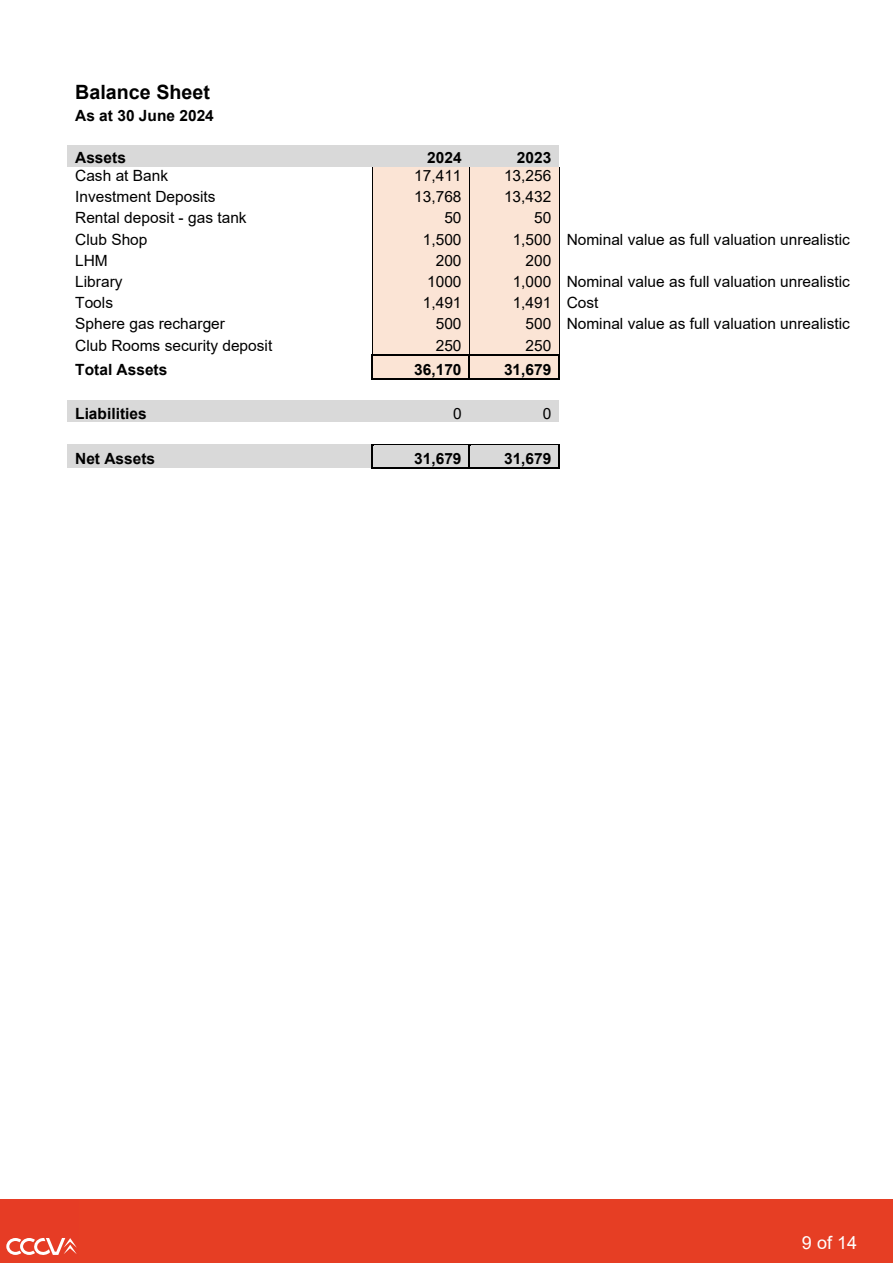
<style>
.page{position:relative;width:893px;height:1263px;background:#fff}
.page>*{position:absolute;margin:0;border:0;box-sizing:border-box;transform-origin:0 0}
.t1{font:700 19.65px "Arial";color:#000}
.t2{font:18px "Arial";color:#fff}
.t3{font:15.45px "Arial";color:#000}
.t4{font:700 15.45px "Arial";color:#000}
</style>
<div class="page">
<div style="left:0;top:1199px;width:893px;height:64px;background:#e63e24"></div>
<svg style="left:6px;top:1238px;width:71px;height:17px"></svg>
<div style="left:68px;top:145px;width:162px;height:22px;background:#d9d9d9"></div>
<div style="left:230px;top:145px;width:15px;height:22px;background:#d9d9d9"></div>
<div style="left:245px;top:145px;width:96px;height:22px;background:#d9d9d9"></div>
<div style="left:341px;top:145px;width:16px;height:22px;background:#d9d9d9"></div>
<div style="left:357px;top:145px;width:15px;height:22px;background:#d9d9d9"></div>
<div style="left:372px;top:145px;width:97px;height:22px;background:#d9d9d9"></div>
<div style="left:469px;top:145px;width:90px;height:22px;background:#d9d9d9"></div>
<div style="left:373px;top:167px;width:96px;height:17px;background:#fbe4d5"></div>
<div style="left:470px;top:167px;width:89px;height:17px;background:#fbe4d5"></div>
<div style="left:373px;top:184px;width:96px;height:22px;background:#fbe4d5"></div>
<div style="left:470px;top:184px;width:89px;height:22px;background:#fbe4d5"></div>
<div style="left:373px;top:206px;width:96px;height:21px;background:#fbe4d5"></div>
<div style="left:470px;top:206px;width:89px;height:21px;background:#fbe4d5"></div>
<div style="left:373px;top:227px;width:96px;height:21px;background:#fbe4d5"></div>
<div style="left:470px;top:227px;width:89px;height:21px;background:#fbe4d5"></div>
<div style="left:373px;top:248px;width:96px;height:21px;background:#fbe4d5"></div>
<div style="left:470px;top:248px;width:89px;height:21px;background:#fbe4d5"></div>
<div style="left:373px;top:269px;width:96px;height:21px;background:#fbe4d5"></div>
<div style="left:470px;top:269px;width:89px;height:21px;background:#fbe4d5"></div>
<div style="left:373px;top:290px;width:96px;height:21px;background:#fbe4d5"></div>
<div style="left:470px;top:290px;width:89px;height:21px;background:#fbe4d5"></div>
<div style="left:373px;top:311px;width:96px;height:21px;background:#fbe4d5"></div>
<div style="left:470px;top:311px;width:89px;height:21px;background:#fbe4d5"></div>
<div style="left:373px;top:332px;width:96px;height:23px;background:#fbe4d5"></div>
<div style="left:470px;top:332px;width:89px;height:23px;background:#fbe4d5"></div>
<div style="left:373px;top:356px;width:96px;height:22px;background:#fbe4d5"></div>
<div style="left:470px;top:356px;width:88px;height:22px;background:#fbe4d5"></div>
<hr style="left:374px;top:355px;width:95px;height:1px;background:#000">
<hr style="left:471px;top:355px;width:87px;height:1px;background:#000">
<svg style="left:558px;top:167px;width:2px;height:189px"></svg>
<hr style="left:558px;top:356px;width:2px;height:22px;background:#000">
<svg style="left:372px;top:167px;width:2px;height:212px"></svg>
<hr style="left:374px;top:378px;width:95px;height:1px;background:#000">
<svg style="left:469px;top:167px;width:2px;height:212px"></svg>
<hr style="left:471px;top:378px;width:87px;height:1px;background:#000">
<div style="left:68px;top:401px;width:177px;height:21px;background:#d9d9d9"></div>
<div style="left:245px;top:401px;width:96px;height:21px;background:#d9d9d9"></div>
<div style="left:341px;top:401px;width:16px;height:21px;background:#d9d9d9"></div>
<div style="left:357px;top:401px;width:15px;height:21px;background:#d9d9d9"></div>
<div style="left:372px;top:401px;width:97px;height:21px;background:#d9d9d9"></div>
<div style="left:469px;top:401px;width:90px;height:21px;background:#d9d9d9"></div>
<div style="left:68px;top:445px;width:177px;height:23px;background:#d9d9d9"></div>
<div style="left:245px;top:445px;width:96px;height:23px;background:#d9d9d9"></div>
<div style="left:373px;top:445px;width:96px;height:23px;background:#d9d9d9"></div>
<div style="left:469px;top:445px;width:89px;height:23px;background:#d9d9d9"></div>
<hr style="left:68px;top:444px;width:162px;height:1px;background:#d9d9d9">
<svg style="left:230px;top:444px;width:15px;height:1px"></svg>
<hr style="left:245px;top:444px;width:96px;height:1px;background:#d9d9d9">
<hr style="left:374px;top:444px;width:95px;height:1px;background:#000">
<hr style="left:471px;top:444px;width:87px;height:1px;background:#000">
<hr style="left:558px;top:445px;width:2px;height:23px;background:#000">
<svg style="left:341px;top:444px;width:33px;height:25px"></svg>
<hr style="left:374px;top:468px;width:95px;height:1px;background:#000">
<svg style="left:469px;top:444px;width:2px;height:25px"></svg>
<hr style="left:471px;top:468px;width:87px;height:1px;background:#000">
<p class="t1" style="left:75px;top:78px;width:136px">Balance Sheet</p>
<p class="t4" style="left:75px;top:105px;width:140px">As at 30 June 2024</p>
<p class="t4" style="left:75px;top:147px;width:52px">Assets</p>
<p class="t4" style="left:427px;top:147px;width:36px">2024</p>
<p class="t4" style="left:517px;top:147px;width:36px">2023</p>
<p class="t3" style="left:75px;top:165px;width:94px">Cash at Bank</p>
<p class="t3" style="left:414px;top:165px;width:49px">17,411</p>
<p class="t3" style="left:504px;top:165px;width:49px">13,256</p>
<p class="t3" style="left:75px;top:186px;width:142px">Investment Deposits</p>
<p class="t3" style="left:414px;top:186px;width:49px">13,768</p>
<p class="t3" style="left:504px;top:186px;width:49px">13,432</p>
<p class="t3" style="left:75px;top:207px;width:173px">Rental deposit - gas tank</p>
<p class="t3" style="left:444px;top:207px;width:19px">50</p>
<p class="t3" style="left:534px;top:207px;width:19px">50</p>
<p class="t3" style="left:75px;top:228px;width:74px">Club Shop</p>
<p class="t3" style="left:423px;top:228px;width:40px">1,500</p>
<p class="t3" style="left:513px;top:228px;width:339px">1,500 Nominal value as full valuation unrealistic</p>
<p class="t3" style="left:75px;top:250px;width:34px">LHM</p>
<p class="t3" style="left:436px;top:250px;width:27px">200</p>
<p class="t3" style="left:526px;top:250px;width:27px">200</p>
<p class="t3" style="left:75px;top:271px;width:49px">Library</p>
<p class="t3" style="left:427px;top:271px;width:36px">1000</p>
<p class="t3" style="left:513px;top:271px;width:339px">1,000 Nominal value as full valuation unrealistic</p>
<p class="t3" style="left:75px;top:292px;width:39px">Tools</p>
<p class="t3" style="left:423px;top:292px;width:40px">1,491</p>
<p class="t3" style="left:513px;top:292px;width:87px">1,491 Cost</p>
<p class="t3" style="left:75px;top:313px;width:151px">Sphere gas recharger</p>
<p class="t3" style="left:436px;top:313px;width:27px">500</p>
<p class="t3" style="left:526px;top:313px;width:326px">500 Nominal value as full valuation unrealistic</p>
<p class="t3" style="left:75px;top:335px;width:199px">Club Rooms security deposit</p>
<p class="t3" style="left:436px;top:335px;width:27px">250</p>
<p class="t3" style="left:526px;top:335px;width:27px">250</p>
<p class="t4" style="left:75px;top:359px;width:94px">Total Assets</p>
<p class="t4" style="left:414px;top:359px;width:49px">36,170</p>
<p class="t4" style="left:504px;top:359px;width:49px">31,679</p>
<p class="t4" style="left:75px;top:402px;width:73px">Liabilities</p>
<p class="t3" style="left:453px;top:402px;width:10px">0</p>
<p class="t3" style="left:543px;top:402px;width:10px">0</p>
<p class="t4" style="left:75px;top:448px;width:81px">Net Assets</p>
<p class="t4" style="left:414px;top:448px;width:49px">31,679</p>
<p class="t4" style="left:504px;top:448px;width:49px">31,679</p>
<p class="t2" style="left:802px;top:1230px;width:57px">9 of 14</p>
</div>
